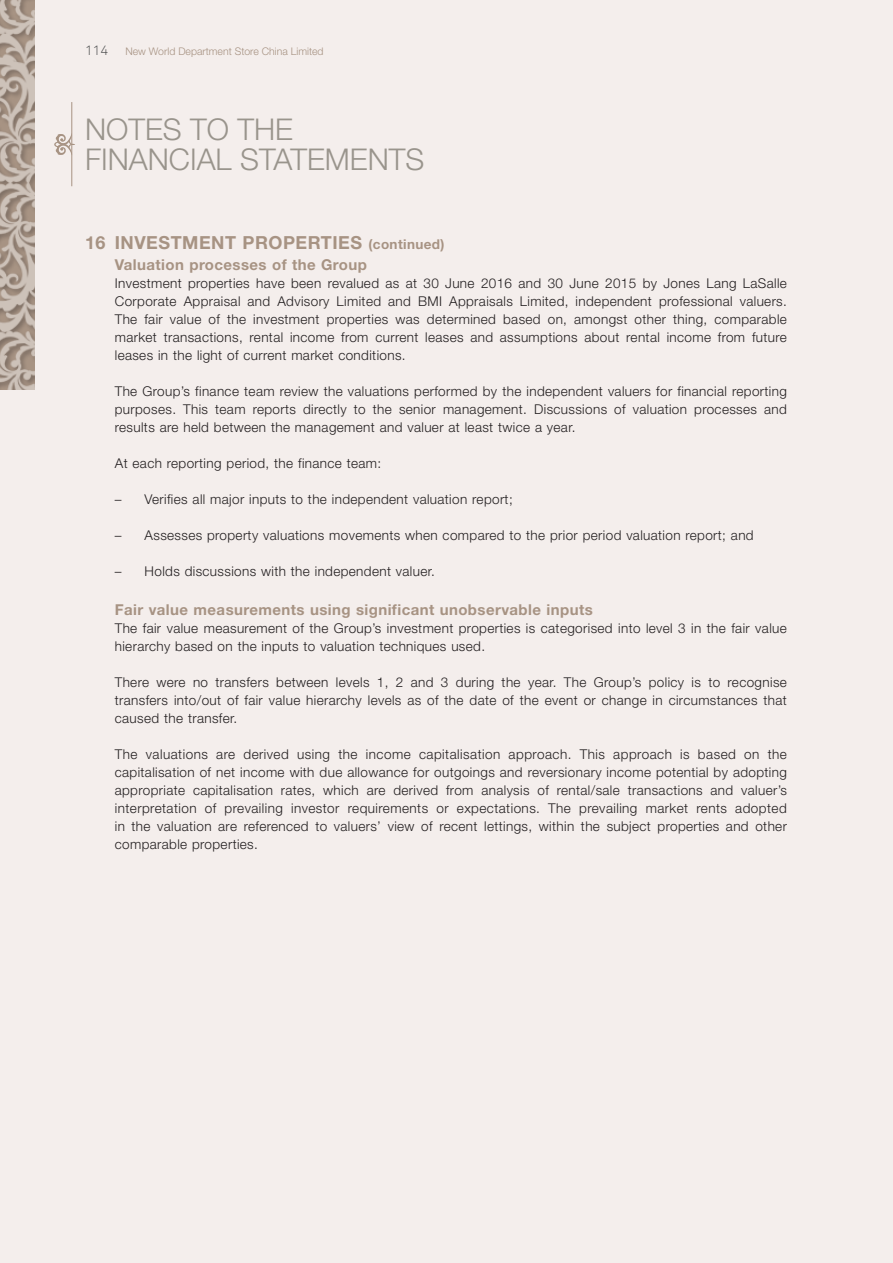
<style>
.page{position:relative;width:893px;height:1263px;background:#f4eeec}
.page>*{position:absolute;margin:0;border:0;box-sizing:border-box;transform-origin:0 0}
.t1{font:300 30px/30px "Helvetica Neue LT Std";color:#99948c}
.t2{font:700 18px "Helvetica Neue LT Std";letter-spacing:.03em;color:#a79383}
.t3{font:700 15px "Helvetica Neue LT Std";letter-spacing:.03em;color:#a79383}
.t4{font:300 13.5px/18px "Helvetica Neue LT Std";letter-spacing:.03em;color:#231f20;text-align:justify}
.t5{font:700 13.5px "Helvetica Neue LT Std";letter-spacing:.03em;color:#a79383}
.t6{font:13.5px "Akkurat Light Pro";color:#4b4c4d}
.t7{font:300 10.5px "Helvetica Neue LT Std";color:#a79383}
.s1{font-size:18px}
</style>
<div class="page">
<svg style="left:54px;top:132px;width:21px;height:25px"></svg>
<hr style="left:72px;top:102px;width:1px;height:84px;background:#a79383">
<img style="left:0;top:0;width:35px;height:390px">
<p class="t6" style="left:85px;top:42px;width:25px">114</p>
<p class="t7" style="left:125px;top:45px;width:200px">New World Department Store China Limited</p>
<h1 class="t1" style="left:85px;top:113px;width:341px">NOTES TO THE<br>FINANCIAL STATEMENTS</h1>
<h2 class="t2" style="left:85px;top:231px;width:172px">16 Investment prop</h2>
<p class="t5" style="left:296px;top:236px;width:150px"><span class="s1">erties</span> (continued)</p>
<p class="t3" style="left:115px;top:255px;width:254px">Valuation processes of the Group</p>
<p class="t4" style="left:115px;top:274px;width:674px">Investment properties have been revalued as at 30 June 2016 and 30 June 2015 by Jones Lang LaSalle Corporate Appraisal and Advisory Limited and BMI Appraisals Limited, independent professional valuers.<br>The fair value of the investment properties was determined based on, amongst other thing, comparable market transactions, rental income from current leases and assumptions about rental income from future leases in the light of current market conditions.</p>
<p class="t4" style="left:115px;top:382px;width:674px">The Group’s finance team review the valuations performed by the independent valuers for financial reporting purposes. This team reports directly to the senior management. Discussions of valuation processes and results are held between the management and valuer at least twice a year.</p>
<p class="t4" style="left:115px;top:454px;width:268px">At each reporting period, the finance team:</p>
<p class="t4" style="left:115px;top:490px;width:399px">– Verifies all major inputs to the independent valuation report;</p>
<p class="t4" style="left:115px;top:526px;width:640px">– Assesses property valuations movements when compared to the prior period valuation report; and</p>
<p class="t4" style="left:115px;top:562px;width:322px">– Holds discussions with the independent valuer.</p>
<p class="t3" style="left:115px;top:600px;width:479px">Fair value measurements using significant unobservable inputs</p>
<p class="t4" style="left:115px;top:619px;width:673px">The fair value measurement of the Group’s investment properties is categorised into level 3 in the fair value hierarchy based on the inputs to valuation techniques used.</p>
<p class="t4" style="left:115px;top:673px;width:674px">There were no transfers between levels 1, 2 and 3 during the year. The Group’s policy is to recognise transfers into/out of fair value hierarchy levels as of the date of the event or change in circumstances that caused the transfer.</p>
<p class="t4" style="left:115px;top:745px;width:674px">The valuations are derived using the income capitalisation approach. This approach is based on the capitalisation of net income with due allowance for outgoings and reversionary income potential by adopting appropriate capitalisation rates, which are derived from analysis of rental/sale transactions and valuer’s interpretation of prevailing investor requirements or expectations. The prevailing market rents adopted in the valuation are referenced to valuers’ view of recent lettings, within the subject properties and other comparable properties.</p>
</div>
